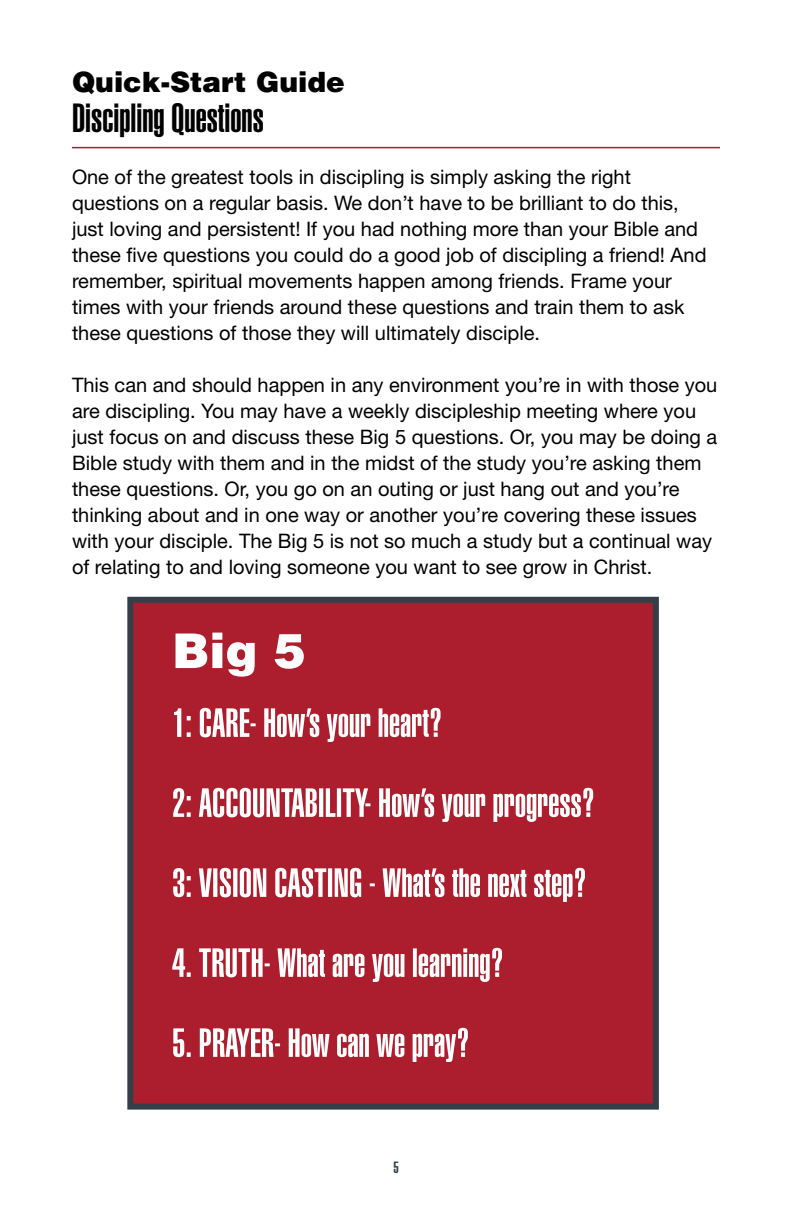
<style>
.page{position:relative;width:792px;height:1224px;background:#fff}
.page>*{position:absolute;margin:0;border:0;box-sizing:border-box;transform-origin:0 0}
.t1{font:40px "Helvetica LT Std Ultra Comp";color:#000}
.t2{font:900 28px "Helvetica LT Std";color:#000}
.t3{font:20px/26px "Helvetica Neue";color:#000}
.t4{font:16px "Helvetica LT Std Ultra Comp";color:#333e48}
</style>
<div class="page">
<div style="left:127px;top:597px;width:532px;height:513px;background:#ac1e2d;border:6px solid #333e48"></div>
<hr style="left:72px;top:147px;width:648px;height:1px;background:#ac1e2d">
<svg style="left:173px;top:1028px;width:295px;height:34px"></svg>
<svg style="left:172px;top:948px;width:330px;height:34px"></svg>
<svg style="left:173px;top:868px;width:412px;height:34px"></svg>
<svg style="left:173px;top:788px;width:420px;height:34px"></svg>
<svg style="left:174px;top:708px;width:267px;height:34px"></svg>
<svg style="left:176px;top:633px;width:128px;height:44px"></svg>
<h2 class="t2" style="left:72px;top:64px;width:274px">Quick-Start Guide</h2>
<h1 class="t1" style="left:72px;top:95px;width:193px">Discipling Questions</h1>
<p class="t3" style="left:72px;top:164px;width:636px">One of the greatest tools in discipling is simply asking the right questions on a regular basis. We don’t have to be brilliant to do this, just loving and persistent! If you had nothing more than your Bible and these five questions you could do a good job of discipling a friend! And remember, spiritual movements happen among friends. Frame your times with your friends around these questions and train them to ask these questions of those they will ultimately disciple.</p>
<p class="t3" style="left:72px;top:372px;width:647px">This can and should happen in any environment you’re in with those you are discipling. You may have a weekly discipleship meeting where you just focus on and discuss these Big 5 questions. Or, you may be doing a Bible study with them and in the midst of the study you’re asking them these questions. Or, you go on an outing or just hang out and you’re thinking about and in one way or another you’re covering these issues with your disciple. The Big 5 is not so much a study but a continual way of relating to and loving someone you want to see grow in Christ.</p>
<p class="t4" style="left:393px;top:1159px;width:7px">5</p>
</div>
